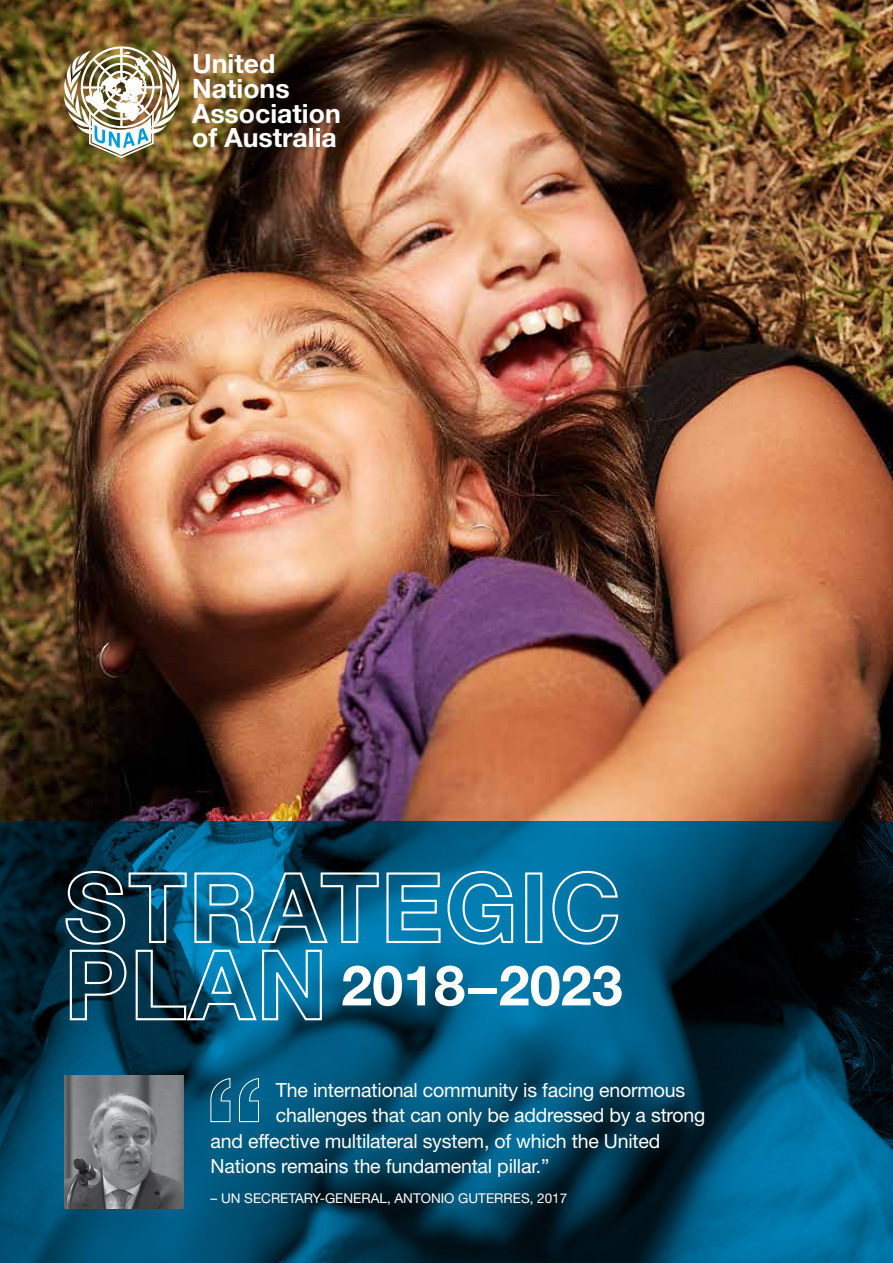
<style>
.page{position:relative;width:893px;height:1263px;background:#fff}
.page>*{position:absolute;margin:0;border:0;box-sizing:border-box;transform-origin:0 0}
.t1{font:700 55.8px "Helvetica Neue";color:#fff}
.t2{font:700 26.55px/24.8px "Helvetica Neue";color:#fff}
.t3{font:19.5px "Helvetica Neue";letter-spacing:-.01em;color:#fff}
.t4{font:13.5px "Helvetica Neue";color:#fff}
</style>
<div class="page">
<img style="left:0;top:0;width:893px;height:821px">
<svg style="left:0;top:821px;width:893px;height:442px;background:#00425e"></svg>
<div style="left:525px;top:872px;width:17px;height:71px;border:2px solid #fff"></div>
<svg style="left:551px;top:870px;width:68px;height:76px;background:#2485af"></svg>
<svg style="left:64px;top:870px;width:450px;height:152px;background:#1d6d8f"></svg>
<img style="left:64px;top:44px;width:117px;height:114px">
<img style="left:64px;top:1075px;width:120px;height:134px">
<svg style="left:210px;top:1078px;width:49px;height:44px;background:#1d6e90"></svg>
<h2 class="t2" style="left:192px;top:51px;width:150px">United<br>Nations<br>Association of Australia</h2>
<h1 class="t1" style="left:341px;top:951px;width:283px">2018−2023</h1>
<p class="t3" style="left:276px;top:1078px;width:411px">The international community is facing enormous</p>
<p class="t3" style="left:276px;top:1103px;width:431px">challenges that can only be addressed by a strong</p>
<p class="t3" style="left:211px;top:1129px;width:451px">and effective multilateral system, of which the United</p>
<p class="t3" style="left:211px;top:1154px;width:340px">Nations remains the fundamental pillar.”</p>
<p class="t4" style="left:211px;top:1190px;width:358px">– UN SECRETARY-GENERAL, ANTONIO GUTERRES, 2017</p>
</div>
